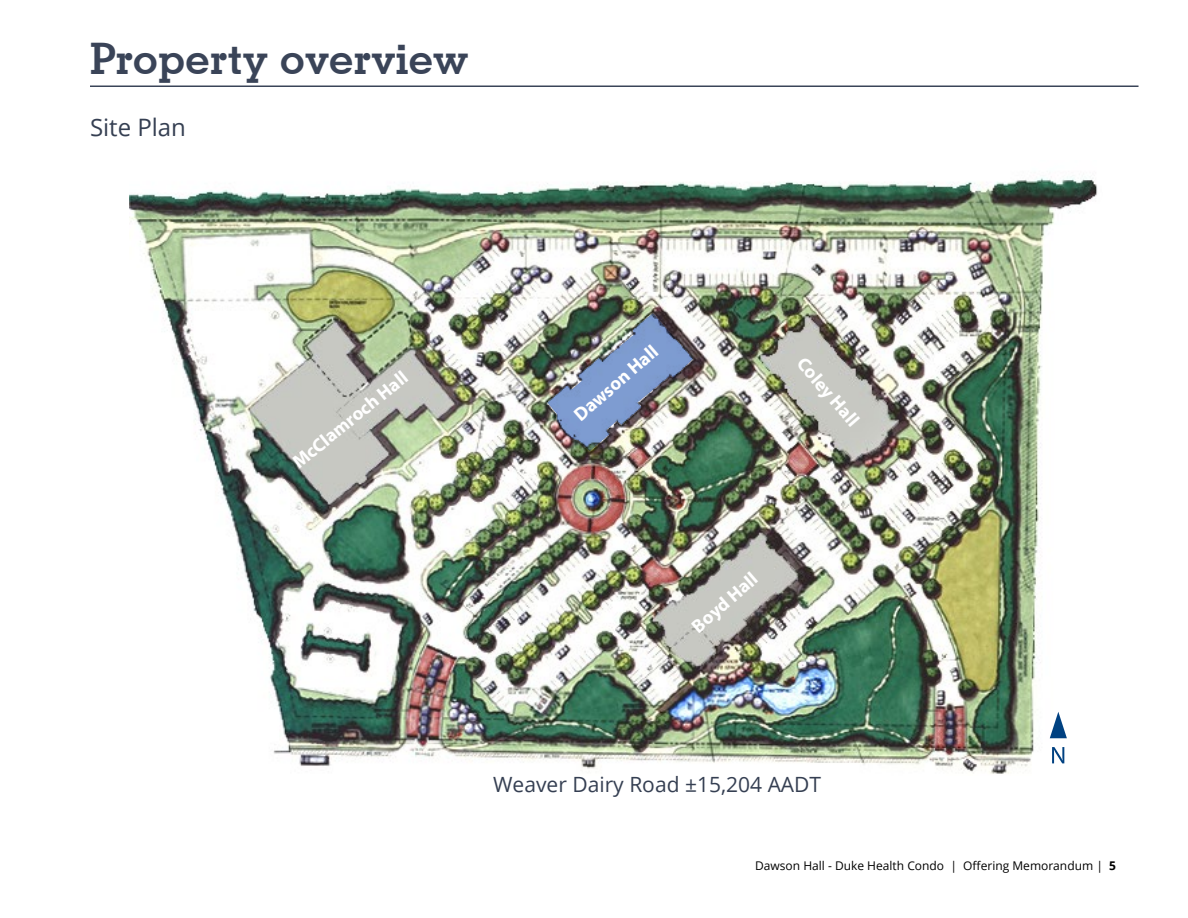
<style>
.page{position:relative;width:1188px;height:918px;background:#fff}
.page>*{position:absolute;margin:0;border:0;box-sizing:border-box;transform-origin:0 0}
.t1{font:700 43.5px "Geometric Slab 703 BT";letter-spacing:.01em;color:#3a4458}
.t2{font:24px "Open Sans";color:#353f52}
.t3{font:21px "Open Sans";color:#353f52}
.t4{font:700 18.9px "Myriad Pro";color:#fff}
.t5{font:12px "Open Sans";color:#000}
.s1{font-weight:700}
</style>
<div class="page">
<img style="left:129px;top:177px;width:969px;height:597px">
<img style="left:547px;top:313px;width:146px;height:138px">
<svg style="left:1050px;top:712px;width:17px;height:26px"></svg>
<svg style="left:1052px;top:747px;width:12px;height:16px"></svg>
<hr style="left:90px;top:86px;width:1049px;height:1px;background:#3a4458">
<h1 class="t1" style="left:90px;top:33px;width:380px">Property overview</h1>
<h2 class="t2" style="left:90px;top:111px;width:98px">Site Plan</h2>
<h3 class="t4" style="left:287px;top:455px;width:144px;rotate:-39deg">McClamroch Hall</h3>
<h3 class="t4" style="left:569px;top:408px;width:106px;rotate:-41deg">Dawson Hall</h3>
<h3 class="t4" style="left:810px;top:352px;width:86px;rotate:49deg">Coley Hall</h3>
<h3 class="t4" style="left:686px;top:620px;width:82px;rotate:-41deg">Boyd Hall</h3>
<h3 class="t3" style="left:493px;top:770px;width:329px">Weaver Dairy Road ±15,204 AADT</h3>
<p class="t5" style="left:755px;top:858px;width:362px">Dawson Hall - Duke Health Condo | Offering Memorandum | <span class="s1">5</span></p>
</div>
